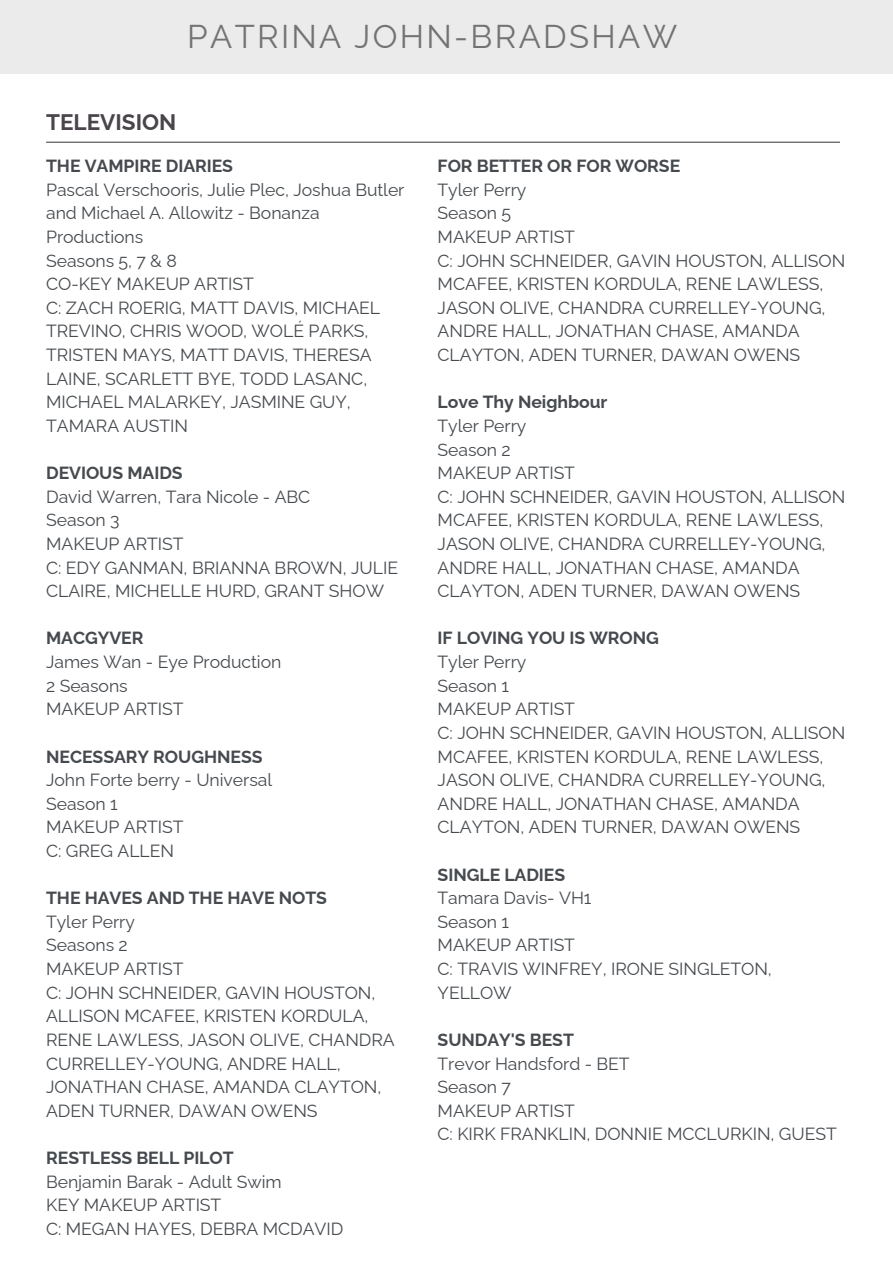
<style>
.page{position:relative;width:893px;height:1264px;background:#fff}
.page>*{position:absolute;margin:0;border:0;box-sizing:border-box;transform-origin:0 0}
.t1{font:33px "Raleway";letter-spacing:.07em;color:#737373}
.t2{font:700 22.5px "Raleway";color:#4a454b}
.t3{font:17.55px/23.5px "Raleway";letter-spacing:-.005em;color:#464a4e}
.t4{font:700 17.55px "Raleway";letter-spacing:-.005em;color:#464a4e}
</style>
<div class="page">
<hr style="left:46px;top:142px;width:793px;height:1px;background:#464a4e">
<div style="left:0;top:0;width:892px;height:73px;background:#ebebeb"></div>
<p class="t1" style="left:187px;top:17px;width:491px">PATRINA JOHN-BRADSHAW</p>
<p class="t2" style="left:46px;top:109px;width:132px">TELEVISION</p>
<p class="t4" style="left:46px;top:156px;width:188px">THE VAMPIRE DIARIES</p>
<p class="t3" style="left:46px;top:178px;width:360px">Pascal Verschooris, Julie Plec, Joshua Butler and Michael A. Allowitz - Bonanza<br>Productions</p>
<p class="t3" style="left:46px;top:249px;width:132px">Seasons 5, 7 &amp; 8</p>
<p class="t3" style="left:46px;top:272px;width:209px">CO-KEY MAKEUP ARTIST</p>
<p class="t3" style="left:46px;top:296px;width:335px">C: ZACH ROERIG, MATT DAVIS, MICHAEL<br>TREVINO, CHRIS WOOD, WOLÉ PARKS,<br>TRISTEN MAYS, MATT DAVIS, THERESA<br>LAINE, SCARLETT BYE, TODD LASANC,<br>MICHAEL MALARKEY, JASMINE GUY,<br>TAMARA AUSTIN</p>
<p class="t4" style="left:46px;top:462px;width:138px">DEVIOUS MAIDS</p>
<p class="t3" style="left:46px;top:485px;width:265px">David Warren, Tara Nicole - ABC</p>
<p class="t3" style="left:46px;top:508px;width:75px">Season 3</p>
<p class="t3" style="left:46px;top:532px;width:139px">MAKEUP ARTIST</p>
<p class="t3" style="left:46px;top:555px;width:353px">C: EDY GANMAN, BRIANNA BROWN, JULIE<br>CLAIRE, MICHELLE HURD, GRANT SHOW</p>
<p class="t4" style="left:46px;top:628px;width:99px">MACGYVER</p>
<p class="t3" style="left:46px;top:650px;width:237px">James Wan - Eye Production</p>
<p class="t3" style="left:46px;top:673px;width:83px">2 Seasons</p>
<p class="t3" style="left:46px;top:697px;width:139px">MAKEUP ARTIST</p>
<p class="t4" style="left:46px;top:746px;width:218px">NECESSARY ROUGHNESS</p>
<p class="t3" style="left:46px;top:768px;width:227px">John Forte berry - Universal</p>
<p class="t3" style="left:46px;top:791px;width:73px">Season 1</p>
<p class="t3" style="left:46px;top:815px;width:139px">MAKEUP ARTIST</p>
<p class="t3" style="left:46px;top:839px;width:129px">C: GREG ALLEN</p>
<p class="t4" style="left:46px;top:887px;width:282px">THE HAVES AND THE HAVE NOTS</p>
<p class="t3" style="left:46px;top:909px;width:90px">Tyler Perry</p>
<p class="t3" style="left:46px;top:933px;width:83px">Seasons 2</p>
<p class="t3" style="left:46px;top:957px;width:139px">MAKEUP ARTIST</p>
<p class="t3" style="left:46px;top:980px;width:350px">C: JOHN SCHNEIDER, GAVIN HOUSTON,<br>ALLISON MCAFEE, KRISTEN KORDULA,<br>RENE LAWLESS, JASON OLIVE, CHANDRA<br>CURRELLEY-YOUNG, ANDRE HALL,<br>JONATHAN CHASE, AMANDA CLAYTON,<br>ADEN TURNER, DAWAN OWENS</p>
<p class="t4" style="left:46px;top:1147px;width:189px">RESTLESS BELL PILOT</p>
<p class="t3" style="left:46px;top:1169px;width:237px">Benjamin Barak - Adult Swim</p>
<p class="t3" style="left:46px;top:1193px;width:177px">KEY MAKEUP ARTIST</p>
<p class="t3" style="left:46px;top:1216px;width:299px">C: MEGAN HAYES, DEBRA MCDAVID</p>
<p class="t4" style="left:437px;top:156px;width:244px">FOR BETTER OR FOR WORSE</p>
<p class="t3" style="left:437px;top:178px;width:90px">Tyler Perry</p>
<p class="t3" style="left:437px;top:201px;width:75px">Season 5</p>
<p class="t3" style="left:437px;top:225px;width:139px">MAKEUP ARTIST</p>
<p class="t3" style="left:437px;top:249px;width:409px">C: JOHN SCHNEIDER, GAVIN HOUSTON, ALLISON MCAFEE, KRISTEN KORDULA, RENE LAWLESS, JASON OLIVE, CHANDRA CURRELLEY-YOUNG, ANDRE HALL, JONATHAN CHASE, AMANDA CLAYTON, ADEN TURNER, DAWAN OWENS</p>
<p class="t4" style="left:437px;top:392px;width:171px">Love Thy Neighbour</p>
<p class="t3" style="left:437px;top:414px;width:90px">Tyler Perry</p>
<p class="t3" style="left:437px;top:437px;width:75px">Season 2</p>
<p class="t3" style="left:437px;top:461px;width:139px">MAKEUP ARTIST</p>
<p class="t3" style="left:437px;top:485px;width:409px">C: JOHN SCHNEIDER, GAVIN HOUSTON, ALLISON MCAFEE, KRISTEN KORDULA, RENE LAWLESS, JASON OLIVE, CHANDRA CURRELLEY-YOUNG, ANDRE HALL, JONATHAN CHASE, AMANDA CLAYTON, ADEN TURNER, DAWAN OWENS</p>
<p class="t4" style="left:437px;top:628px;width:223px">IF LOVING YOU IS WRONG</p>
<p class="t3" style="left:437px;top:650px;width:90px">Tyler Perry</p>
<p class="t3" style="left:437px;top:673px;width:73px">Season 1</p>
<p class="t3" style="left:437px;top:697px;width:139px">MAKEUP ARTIST</p>
<p class="t3" style="left:437px;top:721px;width:409px">C: JOHN SCHNEIDER, GAVIN HOUSTON, ALLISON MCAFEE, KRISTEN KORDULA, RENE LAWLESS, JASON OLIVE, CHANDRA CURRELLEY-YOUNG, ANDRE HALL, JONATHAN CHASE, AMANDA CLAYTON, ADEN TURNER, DAWAN OWENS</p>
<p class="t4" style="left:437px;top:864px;width:129px">SINGLE LADIES</p>
<p class="t3" style="left:437px;top:886px;width:155px">Tamara Davis- VH1</p>
<p class="t3" style="left:437px;top:909px;width:73px">Season 1</p>
<p class="t3" style="left:437px;top:933px;width:139px">MAKEUP ARTIST</p>
<p class="t3" style="left:437px;top:957px;width:336px">C: TRAVIS WINFREY, IRONE SINGLETON,<br>YELLOW</p>
<p class="t4" style="left:437px;top:1029px;width:138px">SUNDAY'S BEST</p>
<p class="t3" style="left:437px;top:1051px;width:193px">Trevor Handsford - BET</p>
<p class="t3" style="left:437px;top:1075px;width:75px">Season 7</p>
<p class="t3" style="left:437px;top:1098px;width:139px">MAKEUP ARTIST</p>
<p class="t3" style="left:437px;top:1122px;width:400px">C: KIRK FRANKLIN, DONNIE MCCLURKIN, GUEST</p>
</div>
